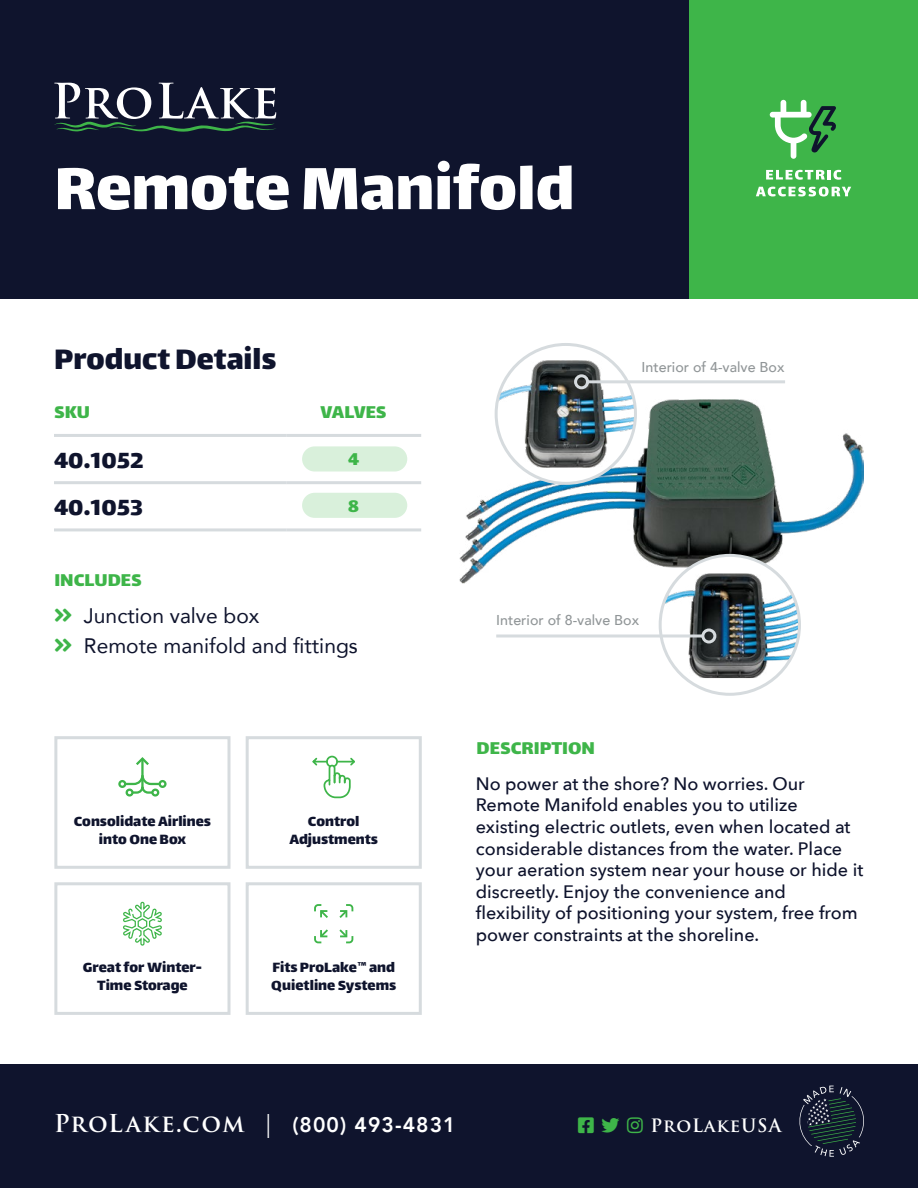
<style>
.page{position:relative;width:918px;height:1188px;background:#fff}
.page>*{position:absolute;margin:0;border:0;box-sizing:border-box;transform-origin:0 0}
.t1{font:72px "Lalezar";color:#fff}
.t2{font:34.5px "Lalezar";color:#0f142d}
.t3{font:27px "Lalezar";color:#0f142d}
.t4{font:21px/30px "Avenir";color:#0f142d}
.t5{font:21px "Lalezar";color:#3eb549}
.t6{font:800 21px "Avenir";letter-spacing:.05em;color:#fff}
.t7{font:500 18px/21.6px "Avenir Next";color:#0e132c}
.t8{font:700 18px "Trajan Pro";letter-spacing:.05em;color:#fff}
.t9{font:16.5px/18px "Lalezar";color:#0f142d;text-align:center}
.t10{font:500 14.25px "Avenir";color:#919698}
.s1{font-family:"Trajan Pro 3";font-weight:600;font-size:24px}
</style>
<div class="page">
<div style="left:0;top:0;width:918px;height:298px;background:#0f142d"></div>
<div style="left:689px;top:0;width:229px;height:298px;background:#3eb549"></div>
<svg style="left:54px;top:83px;width:222px;height:49px"></svg>
<div style="left:0;top:1064px;width:918px;height:124px;background:#0f142d"></div>
<svg style="left:799px;top:1086px;width:65px;height:71px"></svg>
<div style="left:126px;top:789px;width:8px;height:8px;border:2px solid #3eb549;border-radius:50%"></div>
<div style="left:118px;top:780px;width:8px;height:8px;border:2px solid #3eb549;border-radius:50%"></div>
<div style="left:151px;top:789px;width:8px;height:8px;border:2px solid #3eb549;border-radius:50%"></div>
<div style="left:159px;top:780px;width:8px;height:8px;border:2px solid #3eb549;border-radius:50%"></div>
<svg style="left:123px;top:757px;width:39px;height:38px"></svg>
<svg style="left:312px;top:755px;width:43px;height:44px"></svg>
<svg style="left:123px;top:901px;width:39px;height:45px"></svg>
<div style="left:54px;top:736px;width:177px;height:133px;border:3px solid #d6dbde"></div>
<div style="left:54px;top:882px;width:177px;height:133px;border:3px solid #d6dbde"></div>
<svg style="left:314px;top:904px;width:14px;height:14px"></svg>
<svg style="left:339px;top:929px;width:15px;height:15px"></svg>
<svg style="left:314px;top:929px;width:14px;height:15px"></svg>
<svg style="left:339px;top:904px;width:15px;height:14px"></svg>
<div style="left:246px;top:736px;width:176px;height:133px;border:3px solid #d6dbde"></div>
<div style="left:246px;top:882px;width:176px;height:133px;border:3px solid #d6dbde"></div>
<svg style="left:770px;top:100px;width:66px;height:59px"></svg>
<svg style="left:766px;top:170px;width:75px;height:10px"></svg>
<svg style="left:756px;top:187px;width:95px;height:10px"></svg>
<div style="left:302px;top:446px;width:105px;height:26px;background:#d9f0db;border-radius:13px"></div>
<div style="left:302px;top:493px;width:105px;height:25px;background:#d9f0db;border-radius:13px"></div>
<img style="left:459px;top:400px;width:405px;height:184px">
<div style="left:496px;top:344px;width:139px;height:139px;background:#fff;border-radius:50%"></div>
<img style="left:496px;top:360px;width:139px;height:108px">
<div style="left:495px;top:343px;width:142px;height:142px;border:3px solid #d6dbde;border-radius:50%"></div>
<div style="left:660px;top:555px;width:140px;height:139px;background:#fff;border-radius:50%"></div>
<img style="left:660px;top:573px;width:140px;height:105px">
<div style="left:659px;top:554px;width:142px;height:142px;border:3px solid #d6dbde;border-radius:50%"></div>
<svg style="left:496px;top:634px;width:205px;height:4px"></svg>
<div style="left:701px;top:628px;width:15px;height:16px;border:3px solid #d6dbde;border-radius:50%"></div>
<hr style="left:588px;top:380px;width:197px;height:3px;background:#d6dbde">
<div style="left:574px;top:374px;width:15px;height:15px;border:3px solid #d6dbde;border-radius:50%"></div>
<hr style="left:54px;top:481px;width:232px;height:3px;background:#d6dbde">
<hr style="left:286px;top:481px;width:135px;height:3px;background:#d6dbde">
<hr style="left:54px;top:528px;width:232px;height:3px;background:#d6dbde">
<hr style="left:286px;top:528px;width:135px;height:3px;background:#d6dbde">
<hr style="left:54px;top:434px;width:232px;height:3px;background:#d6dbde">
<hr style="left:286px;top:434px;width:135px;height:3px;background:#d6dbde">
<h1 class="t1" style="left:54px;top:142px;width:522px">Remote Manifold</h1>
<h2 class="t2" style="left:54px;top:337px;width:224px">Product Details</h2>
<p class="t5" style="left:54px;top:399px;width:38px">SKU</p>
<p class="t5" style="left:321px;top:399px;width:68px">VALVES</p>
<h3 class="t3" style="left:54px;top:443px;width:91px">40.1052</h3>
<p class="t5" style="left:348px;top:445px;width:13px">4</p>
<h3 class="t3" style="left:54px;top:490px;width:90px">40.1053</h3>
<p class="t5" style="left:348px;top:493px;width:13px">8</p>
<p class="t10" style="left:642px;top:355px;width:144px">Interior of 4-valve Box</p>
<p class="t5" style="left:54px;top:567px;width:89px">INCLUDES</p>
<p class="t4" style="left:84px;top:600px;width:275px">Junction valve box<br>Remote manifold and fittings</p>
<p class="t9" style="left:74px;top:811px;width:139px">Consolidate Airlines into One Box</p>
<p class="t9" style="left:289px;top:811px;width:90px">Control<br>Adjustments</p>
<p class="t9" style="left:83px;top:957px;width:120px">Great for Winter-<br>Time Storage</p>
<p class="t9" style="left:271px;top:957px;width:127px;text-align:left">Fits ProLake™ and<br>Quietline Systems</p>
<p class="t10" style="left:496px;top:607px;width:144px">Interior of 8-valve Box</p>
<p class="t5" style="left:477px;top:734px;width:120px">DESCRIPTION</p>
<p class="t7" style="left:476px;top:772px;width:389px">No power at the shore? No worries. Our Remote Manifold enables you to utilize existing electric outlets, even when located at considerable distances from the water. Place your aeration system near your house or hide it discreetly. Enjoy the convenience and flexibility of positioning your system, free from power constraints at the shoreline.</p>
<p class="t6" style="left:54px;top:1108px;width:403px"><span class="s1">ProLake.com |</span> (800) 493-4831</p>
<p class="t8" style="left:651px;top:1114px;width:132px">ProLakeUSA</p>
</div>
